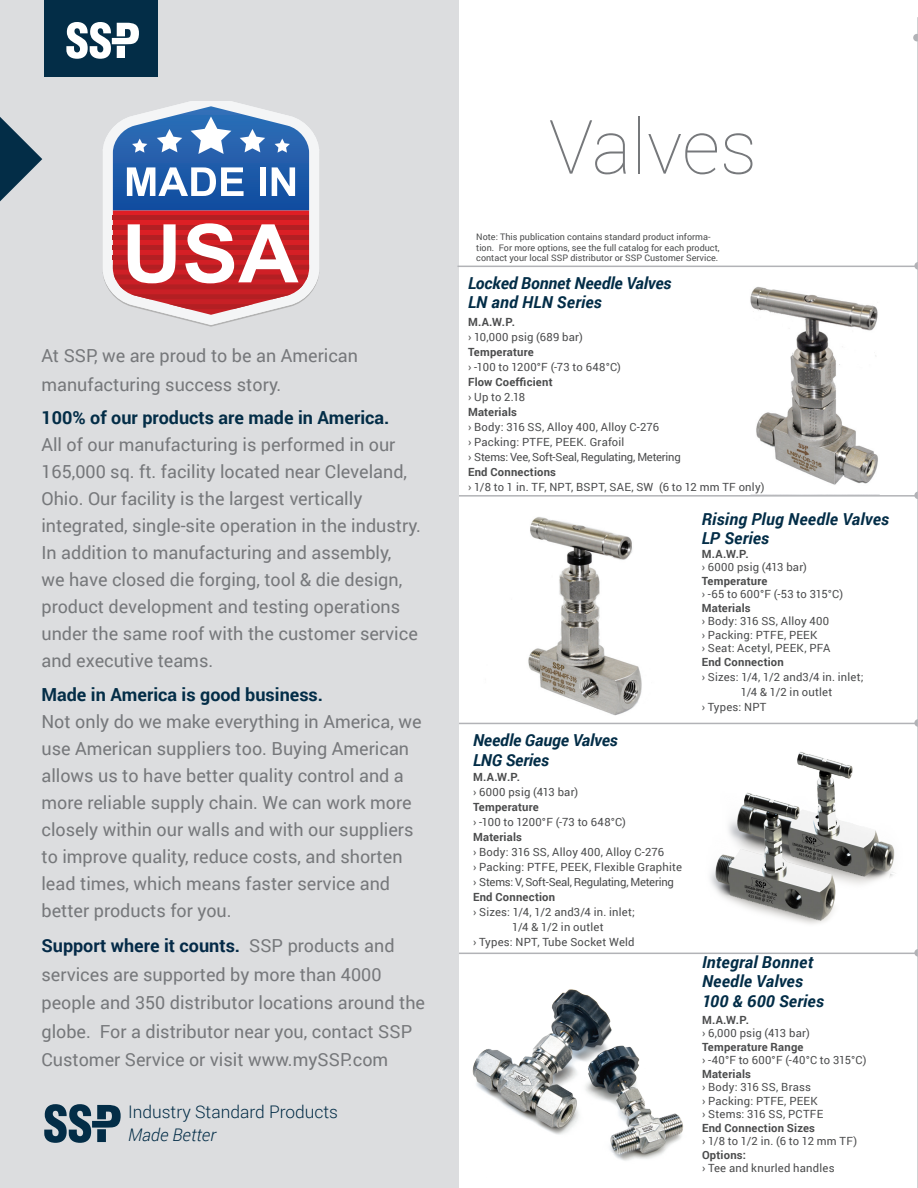
<style>
.page{position:relative;width:918px;height:1188px;background:#fff}
.page>*{position:absolute;margin:0;border:0;box-sizing:border-box;transform-origin:0 0}
.t1{font:100 75px "Roboto";color:#76787b}
.t2{font:18px/27px "Roboto";color:#76787b}
.t3{font:700 18px "Roboto";color:#032d47}
.t4{font:300 17.4px "Roboto";color:#032d47}
.t5{font:italic 300 17.4px "Roboto";color:#032d47}
.Bullet{font:italic 700 16.5px "Roboto";color:#032d47}
.Bullet-2{font:11.25px "Roboto";letter-spacing:.02em;color:#4b4c4d}
.Bullet-3{font:700 11.25px "Roboto";letter-spacing:.02em;color:#4b4c4d}
.Bullet-4{font:11.25px "Roboto";letter-spacing:-.02em;color:#4b4c4d}
.t6{font:9px/10.8px "Roboto";color:#4b4c4d}
.s1{font-weight:700;color:#032d47}
.s2{font-weight:700;color:#042a47}
</style>
<div class="page">
<div style="left:0;top:0;width:459px;height:1188px;background:#dcdddf"></div>
<div style="left:44px;top:0;width:113px;height:77px;background:#032d47"></div>
<svg style="left:66px;top:22px;width:73px;height:37px"></svg>
<svg style="left:0;top:117px;width:42px;height:84px"></svg>
<svg style="left:103px;top:101px;width:216px;height:224px"></svg>
<svg style="left:113px;top:106px;width:196px;height:209px;background:#9d7d99"></svg>
<svg style="left:44px;top:1104px;width:77px;height:39px"></svg>
<img style="left:688px;top:265px;width:226px;height:220px">
<img style="left:468px;top:517px;width:230px;height:208px">
<img style="left:472px;top:989px;width:212px;height:172px">
<img style="left:710px;top:752px;width:185px;height:172px">
<hr style="left:459px;top:953px;width:459px;height:1px;background:#b2b3b7">
<hr style="left:459px;top:723px;width:459px;height:1px;background:#b2b3b7">
<hr style="left:459px;top:495px;width:459px;height:2px;background:#b2b3b7">
<hr style="left:457px;top:266px;width:461px;height:1px;background:#b2b3b7">
<hr style="left:917px;top:17px;width:1px;height:1171px;background:#b2b3b7">
<svg style="left:914px;top:262px;width:4px;height:8px"></svg>
<svg style="left:914px;top:719px;width:3px;height:8px"></svg>
<svg style="left:914px;top:949px;width:4px;height:8px"></svg>
<svg style="left:913px;top:34px;width:4px;height:7px"></svg>
<p class="t2" style="left:41px;top:341px;width:318px;line-height:28.5px">At SSP, we are proud to be an American manufacturing success story.</p>
<p class="t2" style="left:41px;top:404px;width:381px"><span class="s1">100% of our products are made in America.<br></span>All of our manufacturing is performed in our 165,000 sq. ft. facility located near Cleveland, Ohio. Our facility is the largest vertically integrated, single-site operation in the industry.<br>In addition to manufacturing and assembly,<br>we have closed die forging, tool &amp; die design, product development and testing operations under the same roof with the customer service and executive teams.</p>
<p class="t3" style="left:41px;top:682px;width:283px">Made in America is good business.</p>
<p class="t2" style="left:41px;top:708px;width:382px">Not only do we make everything in America, we use American suppliers too. Buying American allows us to have better quality control and a more reliable supply chain. We can work more closely within our walls and with our suppliers to improve quality, reduce costs, and shorten lead times, which means faster service and better products for you.</p>
<p class="t2" style="left:41px;top:931px;width:385px;line-height:28.5px"><span class="s2">Support where it counts.</span> SSP products and services are supported by more than 4000 people and 350 distributor locations around the globe. For a distributor near you, contact SSP Customer Service or visit www.mySSP.com</p>
<p class="t4" style="left:128px;top:1100px;width:212px">Industry Standard Products</p>
<p class="t5" style="left:128px;top:1123px;width:89px">Made Better</p>
<p class="t1" style="left:549px;top:95px;width:210px">Valves</p>
<p class="t6" style="left:476px;top:231px;width:245px">Note: This publication contains standard product informa&shy;tion. For more options, see the full catalog for each product, contact your local SSP distributor or SSP Customer Service.</p>
<p class="Bullet" style="left:468px;top:271px;width:205px">Locked Bonnet Needle Valves</p>
<p class="Bullet" style="left:468px;top:291px;width:135px">LN and HLN Series</p>
<p class="Bullet-3" style="left:468px;top:314px;width:49px">M.A.W.P.</p>
<p class="Bullet-2" style="left:468px;top:329px;width:116px">› 10,000 psig (689 bar)</p>
<p class="Bullet-3" style="left:468px;top:344px;width:67px">Temperature</p>
<p class="Bullet-2" style="left:468px;top:359px;width:154px">› -100 to 1200°F (-73 to 648°C)</p>
<p class="Bullet-3" style="left:468px;top:374px;width:86px">Flow Coefficient</p>
<p class="Bullet-2" style="left:468px;top:389px;width:59px">› Up to 2.18</p>
<p class="Bullet-3" style="left:468px;top:404px;width:51px">Materials</p>
<p class="Bullet-2" style="left:468px;top:419px;width:193px">› Body: 316 SS, Alloy 400, Alloy C-276</p>
<p class="Bullet-2" style="left:468px;top:434px;width:158px">› Packing: PTFE, PEEK. Grafoil</p>
<p class="Bullet-4" style="left:468px;top:449px;width:214px">› Stems: Vee, Soft-Seal, Regulating, Metering</p>
<p class="Bullet-3" style="left:468px;top:464px;width:90px">End Connections</p>
<p class="Bullet-2" style="left:468px;top:479px;width:298px">› 1/8 to 1 in. TF, NPT, BSPT, SAE, SW (6 to 12 mm TF only)</p>
<p class="Bullet" style="left:702px;top:507px;width:189px">Rising Plug Needle Valves</p>
<p class="Bullet" style="left:702px;top:527px;width:69px">LP Series</p>
<p class="Bullet-3" style="left:702px;top:546px;width:49px">M.A.W.P.</p>
<p class="Bullet-2" style="left:702px;top:560px;width:107px">› 6000 psig (413 bar)</p>
<p class="Bullet-3" style="left:702px;top:573px;width:67px">Temperature</p>
<p class="Bullet-2" style="left:702px;top:587px;width:143px">› -65 to 600°F (-53 to 315°C)</p>
<p class="Bullet-3" style="left:702px;top:600px;width:51px">Materials</p>
<p class="Bullet-2" style="left:702px;top:614px;width:129px">› Body: 316 SS, Alloy 400</p>
<p class="Bullet-2" style="left:702px;top:627px;width:117px">› Packing: PTFE, PEEK</p>
<p class="Bullet-2" style="left:702px;top:641px;width:130px">› Seat: Acetyl, PEEK, PFA</p>
<p class="Bullet-3" style="left:702px;top:654px;width:84px">End Connection</p>
<p class="Bullet-2" style="left:702px;top:669px;width:164px">› Sizes: 1/4, 1/2 and3/4 in. inlet;</p>
<p class="Bullet-2" style="left:741px;top:684px;width:93px">1/4 &amp; 1/2 in outlet</p>
<p class="Bullet-2" style="left:702px;top:699px;width:66px">› Types: NPT</p>
<p class="Bullet" style="left:473px;top:729px;width:146px">Needle Gauge Valves</p>
<p class="Bullet" style="left:473px;top:748px;width:78px">LNG Series</p>
<p class="Bullet-3" style="left:473px;top:769px;width:49px">M.A.W.P.</p>
<p class="Bullet-2" style="left:473px;top:784px;width:107px">› 6000 psig (413 bar)</p>
<p class="Bullet-3" style="left:473px;top:799px;width:67px">Temperature</p>
<p class="Bullet-2" style="left:473px;top:814px;width:154px">› -100 to 1200°F (-73 to 648°C)</p>
<p class="Bullet-3" style="left:473px;top:829px;width:51px">Materials</p>
<p class="Bullet-2" style="left:473px;top:844px;width:193px">› Body: 316 SS, Alloy 400, Alloy C-276</p>
<p class="Bullet-2" style="left:473px;top:859px;width:210px">› Packing: PTFE, PEEK, Flexible Graphite</p>
<p class="Bullet-4" style="left:473px;top:874px;width:202px">› Stems: V, Soft-Seal, Regulating, Metering</p>
<p class="Bullet-3" style="left:473px;top:889px;width:84px">End Connection</p>
<p class="Bullet-2" style="left:473px;top:904px;width:164px">› Sizes: 1/4, 1/2 and3/4 in. inlet;</p>
<p class="Bullet-2" style="left:512px;top:919px;width:93px">1/4 &amp; 1/2 in outlet</p>
<p class="Bullet-2" style="left:473px;top:934px;width:163px">› Types: NPT, Tube Socket Weld</p>
<p class="Bullet" style="left:702px;top:950px;width:113px">Integral Bonnet</p>
<p class="Bullet" style="left:702px;top:970px;width:103px">Needle Valves</p>
<p class="Bullet" style="left:702px;top:989px;width:124px">100 &amp; 600 Series</p>
<p class="Bullet-3" style="left:702px;top:1012px;width:49px">M.A.W.P.</p>
<p class="Bullet-2" style="left:702px;top:1025px;width:109px">› 6,000 psig (413 bar)</p>
<p class="Bullet-3" style="left:702px;top:1039px;width:103px">Temperature Range</p>
<p class="Bullet-2" style="left:702px;top:1052px;width:166px">› -40°F to 600°F (-40°C to 315°C)</p>
<p class="Bullet-3" style="left:702px;top:1066px;width:51px">Materials</p>
<p class="Bullet-2" style="left:702px;top:1079px;width:111px">› Body: 316 SS, Brass</p>
<p class="Bullet-2" style="left:702px;top:1093px;width:117px">› Packing: PTFE, PEEK</p>
<p class="Bullet-2" style="left:702px;top:1106px;width:123px">› Stems: 316 SS, PCTFE</p>
<p class="Bullet-3" style="left:702px;top:1120px;width:115px">End Connection Sizes</p>
<p class="Bullet-2" style="left:702px;top:1133px;width:157px">› 1/8 to 1/2 in. (6 to 12 mm TF)</p>
<p class="Bullet-3" style="left:702px;top:1147px;width:45px">Options:</p>
<p class="Bullet-2" style="left:702px;top:1160px;width:134px">› Tee and knurled handles</p>
</div>
